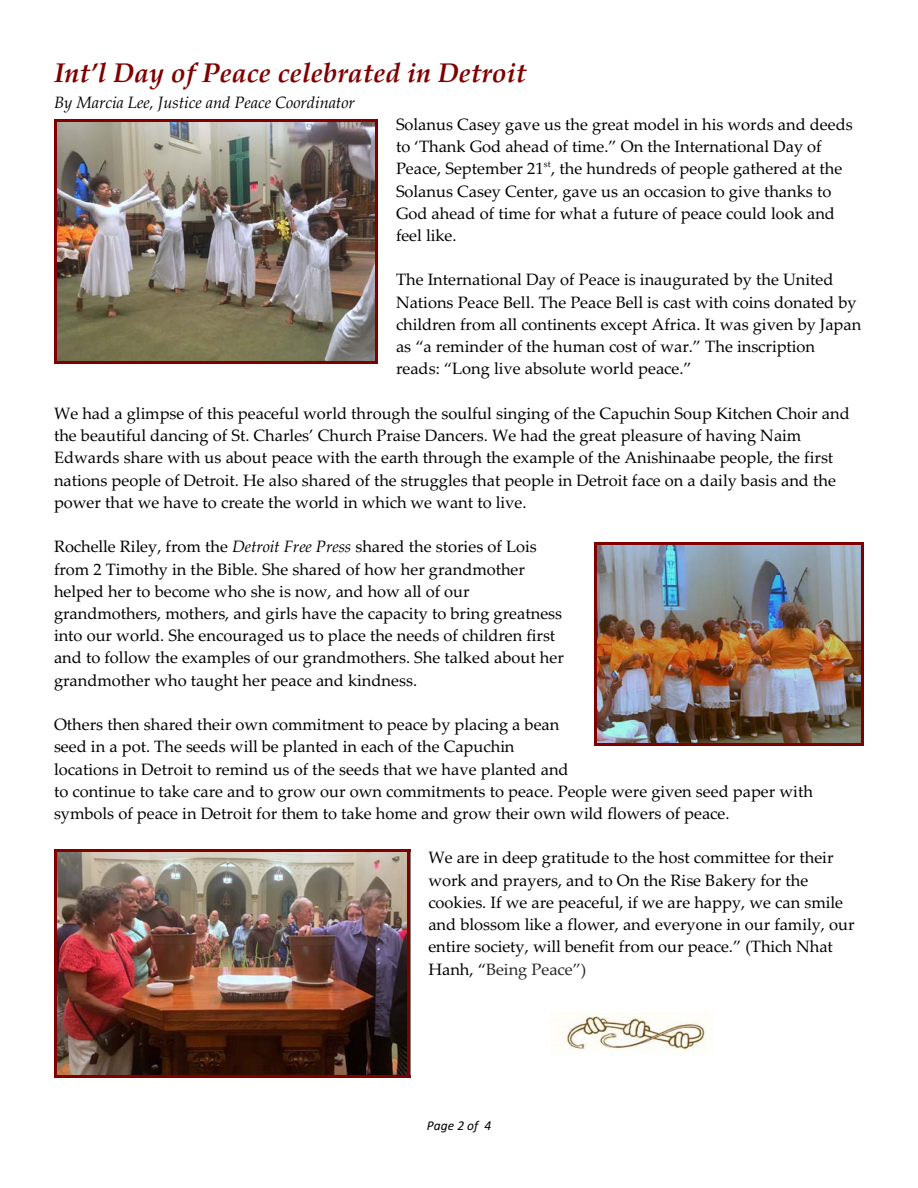
<style>
.page{position:relative;width:918px;height:1188px;background:#fff}
.page>*{position:absolute;margin:0;border:0;box-sizing:border-box;transform-origin:0 0}
.t1{font:italic 700 27px "Palatino Linotype";color:#800000}
.t2{font:16.5px/22.2px "Palatino Linotype";color:#000}
.t3{font:italic 16.5px "Palatino Linotype";letter-spacing:-.005em;color:#000}
.t4{font:italic 13.5px "Calibri";letter-spacing:.005em;color:#000}
.s1{font-style:italic}
.s2{color:#262626}
</style>
<div class="page">
<img style="left:57px;top:122px;width:318px;height:239px">
<hr style="left:54px;top:119px;width:3px;height:244px;background:#800000">
<hr style="left:375px;top:119px;width:3px;height:244px;background:#800000">
<hr style="left:54px;top:119px;width:324px;height:3px;background:#800000">
<hr style="left:54px;top:361px;width:324px;height:3px;background:#800000">
<img style="left:597px;top:545px;width:264px;height:198px">
<hr style="left:594px;top:542px;width:3px;height:203px;background:#800000">
<hr style="left:861px;top:542px;width:3px;height:203px;background:#800000">
<hr style="left:594px;top:542px;width:270px;height:3px;background:#800000">
<hr style="left:594px;top:743px;width:270px;height:3px;background:#800000">
<img style="left:57px;top:852px;width:351px;height:223px">
<hr style="left:54px;top:849px;width:3px;height:229px;background:#800000">
<hr style="left:408px;top:849px;width:2px;height:229px;background:#800000">
<hr style="left:54px;top:849px;width:356px;height:3px;background:#800000">
<hr style="left:54px;top:1075px;width:356px;height:3px;background:#800000">
<img style="left:562px;top:1012px;width:144px;height:42px">
<h1 class="t1" style="left:54px;top:62px;width:474px">Int’l Day of Peace celebrated in Detroit</h1>
<p class="t3" style="left:54px;top:96px;width:303px">By Marcia Lee, Justice and Peace Coordinator</p>
<p class="t2" style="left:396px;top:115px;width:458px">Solanus Casey gave us the great model in his words and deeds to ‘Thank God ahead of time.” On the International Day of Peace, September 21<sup>st</sup>, the hundreds of people gathered at the Solanus Casey Center, gave us an occasion to give thanks to God ahead of time for what a future of peace could look and feel like.</p>
<p class="t2" style="left:396px;top:271px;width:467px">The International Day of Peace is inaugurated by the United Nations Peace Bell. The Peace Bell is cast with coins donated by children from all continents except Africa. It was given by Japan as “a reminder of the human cost of war.” The inscription reads: “Long live absolute world peace.”</p>
<p class="t2" style="left:54px;top:404px;width:797px">We had a glimpse of this peaceful world through the soulful singing of the Capuchin Soup Kitchen Choir and the beautiful dancing of St. Charles’ Church Praise Dancers. We had the great pleasure of having Naim Edwards share with us about peace with the earth through the example of the Anishinaabe people, the first nations people of Detroit. He also shared of the struggles that people in Detroit face on a daily basis and the power that we have to create the world in which we want to live.</p>
<p class="t2" style="left:54px;top:537px;width:511px">Rochelle Riley, from the <span class="s1">Detroit Free Press</span> shared the stories of Lois from 2 Timothy in the Bible. She shared of how her grandmother helped her to become who she is now, and how all of our grandmothers, mothers, and girls have the capacity to bring greatness into our world. She encouraged us to place the needs of children first and to follow the examples of our grandmothers. She talked about her grandmother who taught her peace and kindness.</p>
<p class="t2" style="left:54px;top:715px;width:760px">Others then shared their own commitment to peace by placing a bean<br>seed in a pot. The seeds will be planted in each of the Capuchin<br>locations in Detroit to remind us of the seeds that we have planted and<br>to continue to take care and to grow our own commitments to peace. People were given seed paper with symbols of peace in Detroit for them to take home and grow their own wild flowers of peace.</p>
<p class="t2" style="left:428px;top:849px;width:428px">We are in deep gratitude to the host committee for their work and prayers, and to On the Rise Bakery for the cookies. If we are peaceful, if we are happy, we can smile and blossom like a flower, and everyone in our family, our entire society, will benefit from our peace.” (Thich Nhat Hanh, “<span class="s2">Being Peace”)</span></p>
<p class="t4" style="left:427px;top:1120px;width:66px">Page 2 of 4</p>
</div>
